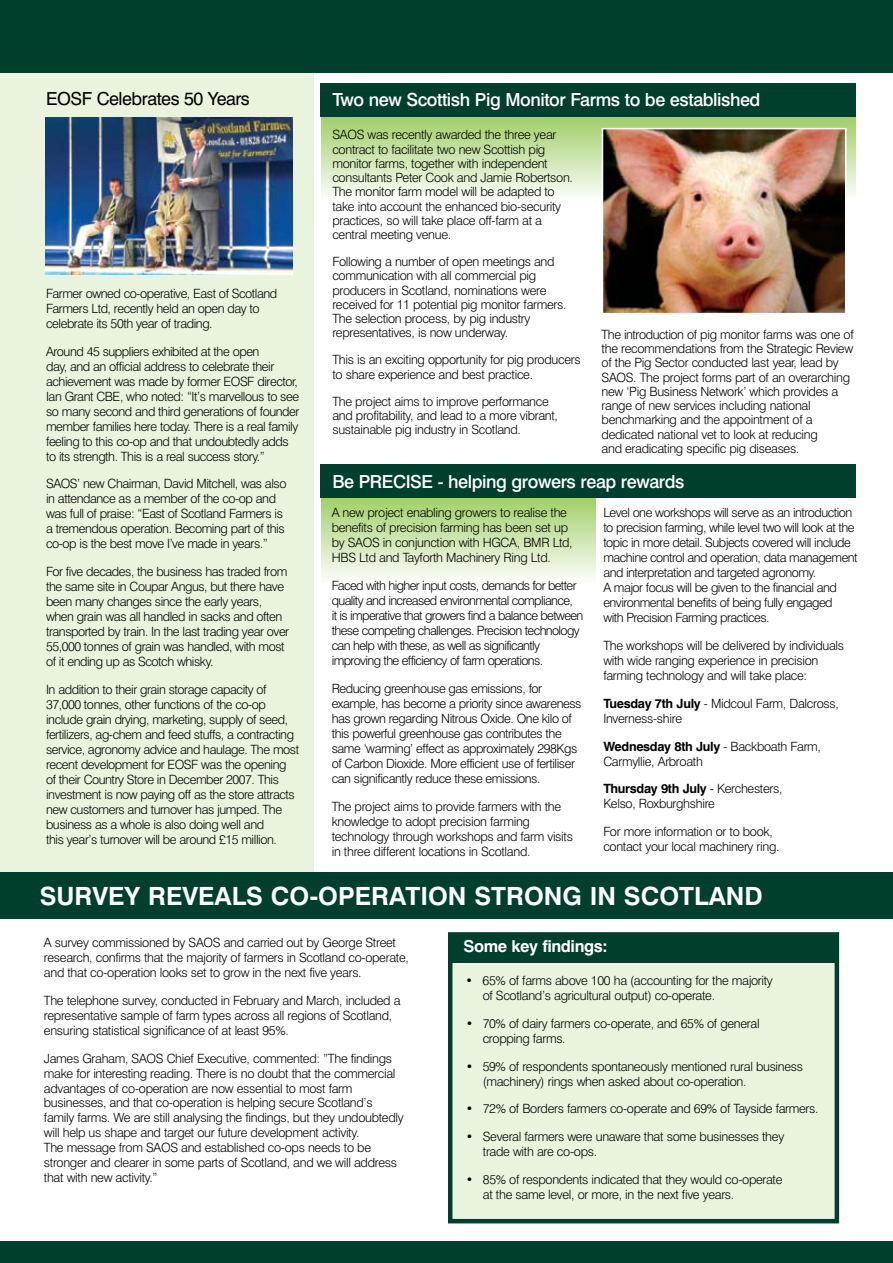
<style>
.page{position:relative;width:893px;height:1263px;background:#fff}
.page>*{position:absolute;margin:0;border:0;box-sizing:border-box;transform-origin:0 0}
.t1{font:700 25.05px "Swiss 721 BT";color:#fff}
.t2{font:500 18px "Swiss 721 BT";letter-spacing:-.025em;color:#fff}
.t3{font:18px "Swiss 721 BT";letter-spacing:-.025em;color:#000}
.t4{font:700 16.5px "Swiss 721 BT";color:#fff}
.t5{font:300 12.75px/15px "Swiss 721 BT";letter-spacing:-.025em;color:#000}
.t6{font:300 12.75px/15px "Swiss 721 BT";letter-spacing:-.05em;color:#000}
.s1{font-weight:700}
</style>
<div class="page">
<div style="left:321px;top:495px;width:274px;height:88px;background:linear-gradient(to bottom,#9fcd65,#fcfdfa)"></div>
<div style="left:321px;top:464px;width:535px;height:34px;background:#003f2d"></div>
<div style="left:0;top:62px;width:314px;height:814px;background:#e9f3dd"></div>
<div style="left:0;top:0;width:893px;height:72px;background:#003f2d"></div>
<div style="left:448px;top:932px;width:391px;height:291px;background:#e9f3dd;border:4px solid #003f2d"></div>
<div style="left:448px;top:933px;width:388px;height:30px;background:#003f2d"></div>
<div style="left:0;top:872px;width:893px;height:46px;background:#003f2d"></div>
<img style="left:46px;top:117px;width:246px;height:158px">
<div style="left:321px;top:116px;width:535px;height:85px;background:linear-gradient(to bottom,#a0ce67,#fdfefc)"></div>
<div style="left:321px;top:83px;width:535px;height:34px;background:#003f2d"></div>
<div style="left:0;top:1242px;width:893px;height:21px;background:#003f2d"></div>
<img style="left:605px;top:131px;width:238px;height:180px">
<div style="left:602px;top:128px;width:244px;height:186px;border:2px solid #fff"></div>
<h2 class="t3" style="left:46px;top:88px;width:205px">EOSF Celebrates 50 Years</h2>
<p class="t5" style="left:46px;top:286px;width:233px">Farmer owned co-operative, East of Scotland<br>Farmers Ltd, recently held an open day to celebrate its 50th year of trading.</p>
<p class="t5" style="left:46px;top:344px;width:255px">Around 45 suppliers exhibited at the open<br>day, and an official address to celebrate their achievement was made by former EOSF director, Ian Grant CBE, who noted: “It’s marvellous to see so many second and third generations of founder member families here today. There is a real family feeling to this co-op and that undoubtedly adds to its strength. This is a real success story.”</p>
<p class="t5" style="left:46px;top:476px;width:242px">SAOS’ new Chairman, David Mitchell, was also in attendance as a member of the co-op and was full of praise: “East of Scotland Farmers is a tremendous operation. Becoming part of this co-op is the best move I’ve made in years.”</p>
<p class="t5" style="left:46px;top:564px;width:245px">For five decades, the business has traded from the same site in Coupar Angus, but there have been many changes since the early years, when grain was all handled in sacks and often transported by train. In the last trading year over 55,000 tonnes of grain was handled, with most of it ending up as Scotch whisky.</p>
<p class="t5" style="left:46px;top:682px;width:255px">In addition to their grain storage capacity of 37,000 tonnes, other functions of the co-op include grain drying, marketing, supply of seed, fertilizers, ag-chem and feed stuffs, a contracting service, agronomy advice and haulage. The most recent development for EOSF was the opening of their Country Store in December 2007. This investment is now paying off as the store attracts new customers and turnover has jumped. The business as a whole is also doing well and<br>this year’s turnover will be around £15 million.</p>
<h2 class="t2" style="left:332px;top:89px;width:430px">Two new Scottish Pig Monitor Farms to be established</h2>
<p class="t5" style="left:332px;top:127px;width:242px;line-height:14.2px">SAOS was recently awarded the three year contract to facilitate two new Scottish pig monitor farms, together with independent consultants Peter Cook and Jamie Robertson.<br>The monitor farm model will be adapted to take into account the enhanced bio-security practices, so will take place off-farm at a central meeting venue.</p>
<p class="t5" style="left:332px;top:254px;width:236px;line-height:14.2px">Following a number of open meetings and communication with all commercial pig producers in Scotland, nominations were received for 11 potential pig monitor farmers.<br>The selection process, by pig industry representatives, is now underway.</p>
<p class="t5" style="left:332px;top:353px;width:250px;line-height:14.2px">This is an exciting opportunity for pig producers to share experience and best practice.</p>
<p class="t5" style="left:332px;top:394px;width:227px;line-height:14.2px">The project aims to improve performance and profitability, and lead to a more vibrant, sustainable pig industry in Scotland.</p>
<p class="t5" style="left:602px;top:327px;width:254px;line-height:14.2px">The introduction of pig monitor farms was one of the recommendations from the Strategic Review of the Pig Sector conducted last year, lead by SAOS. The project forms part of an overarching new ‘Pig Business Network’ which provides a range of new services including national benchmarking and the appointment of a dedicated national vet to look at reducing<br>and eradicating specific pig diseases.</p>
<h2 class="t2" style="left:332px;top:470px;width:354px">Be PRECISE - helping growers reap rewards</h2>
<p class="t5" style="left:332px;top:505px;width:242px">A new project enabling growers to realise the benefits of precision farming has been set up by SAOS in conjunction with HGCA, BMR Ltd, HBS Ltd and Tayforth Machinery Ring Ltd.</p>
<p class="t6" style="left:332px;top:578px;width:253px">Faced with higher input costs, demands for better quality and increased environmental compliance,<br>it is imperative that growers find a balance between these competing challenges. Precision technology can help with these, as well as significantly improving the efficiency of farm operations.</p>
<p class="t5" style="left:332px;top:681px;width:251px">Reducing greenhouse gas emissions, for example, has become a priority since awareness has grown regarding Nitrous Oxide. One kilo of this powerful greenhouse gas contributes the same ‘warming’ effect as approximately 298Kgs of Carbon Dioxide. More efficient use of fertiliser can significantly reduce these emissions.</p>
<p class="t5" style="left:332px;top:798px;width:243px">The project aims to provide farmers with the knowledge to adopt precision farming technology through workshops and farm visits in three different locations in Scotland.</p>
<p class="t5" style="left:603px;top:505px;width:256px">Level one workshops will serve as an introduction to precision farming, while level two will look at the topic in more detail. Subjects covered will include machine control and operation, data management and interpretation and targeted agronomy.<br>A major focus will be given to the financial and environmental benefits of being fully engaged<br>with Precision Farming practices.</p>
<p class="t5" style="left:603px;top:638px;width:242px">The workshops will be delivered by individuals with wide ranging experience in precision farming technology and will take place:</p>
<p class="t5" style="left:603px;top:696px;width:237px"><span class="s1">TUESDAY 7TH JULY</span> - Midcoul Farm, Dalcross,<br>Inverness-shire</p>
<p class="t5" style="left:603px;top:738px;width:219px"><span class="s1">WEDNESDAY 8TH JULY</span> - Backboath Farm,<br>Carmyllie, Arbroath</p>
<p class="t5" style="left:603px;top:781px;width:181px"><span class="s1">THURSDAY 9TH JULY</span> - Kerchesters,<br>Kelso, Roxburghshire</p>
<p class="t5" style="left:603px;top:824px;width:178px">For more information or to book, contact your local machinery ring.</p>
<h1 class="t1" style="left:40px;top:881px;width:724px">SURVEY REVEALS CO-OPERATION STRONG IN SCOTLAND</h1>
<p class="t5" style="left:44px;top:935px;width:366px">A survey commissioned by SAOS and carried out by George Street research, confirms that the majority of farmers in Scotland co-operate, and that co-operation looks set to grow in the next five years.</p>
<p class="t5" style="left:44px;top:992px;width:358px">The telephone survey, conducted in February and March, included a representative sample of farm types across all regions of Scotland, ensuring statistical significance of at least 95%.</p>
<p class="t5" style="left:44px;top:1050px;width:361px">James Graham, SAOS Chief Executive, commented: ”The findings make for interesting reading. There is no doubt that the commercial advantages of co-operation are now essential to most farm businesses, and that co-operation is helping secure Scotland’s family farms. We are still analysing the findings, but they undoubtedly will help us shape and target our future development activity.<br>The message from SAOS and established co-ops needs to be stronger and clearer in some parts of Scotland, and we will address that with new activity.”</p>
<p class="t4" style="left:463px;top:936px;width:145px">SOME KEY FINDINGS:</p>
<p class="t5" style="left:483px;top:973px;width:292px;text-indent:-17px">• 65% of farms above 100 ha (accounting for the majority of Scotland’s agricultural output) co-operate.</p>
<p class="t5" style="left:483px;top:1015px;width:278px;text-indent:-17px">• 70% of dairy farmers co-operate, and 65% of general cropping farms.</p>
<p class="t5" style="left:483px;top:1058px;width:322px;text-indent:-17px">• 59% of respondents spontaneously mentioned rural business (machinery) rings when asked about co-operation.</p>
<p class="t5" style="left:466px;top:1101px;width:354px">• 72% of Borders farmers co-operate and 69% of Tayside farmers.</p>
<p class="t5" style="left:483px;top:1129px;width:303px;text-indent:-17px">• Several farmers were unaware that some businesses they trade with are co-ops.</p>
<p class="t5" style="left:483px;top:1171px;width:301px;text-indent:-17px">• 85% of respondents indicated that they would co-operate at the same level, or more, in the next five years.</p>
</div>
